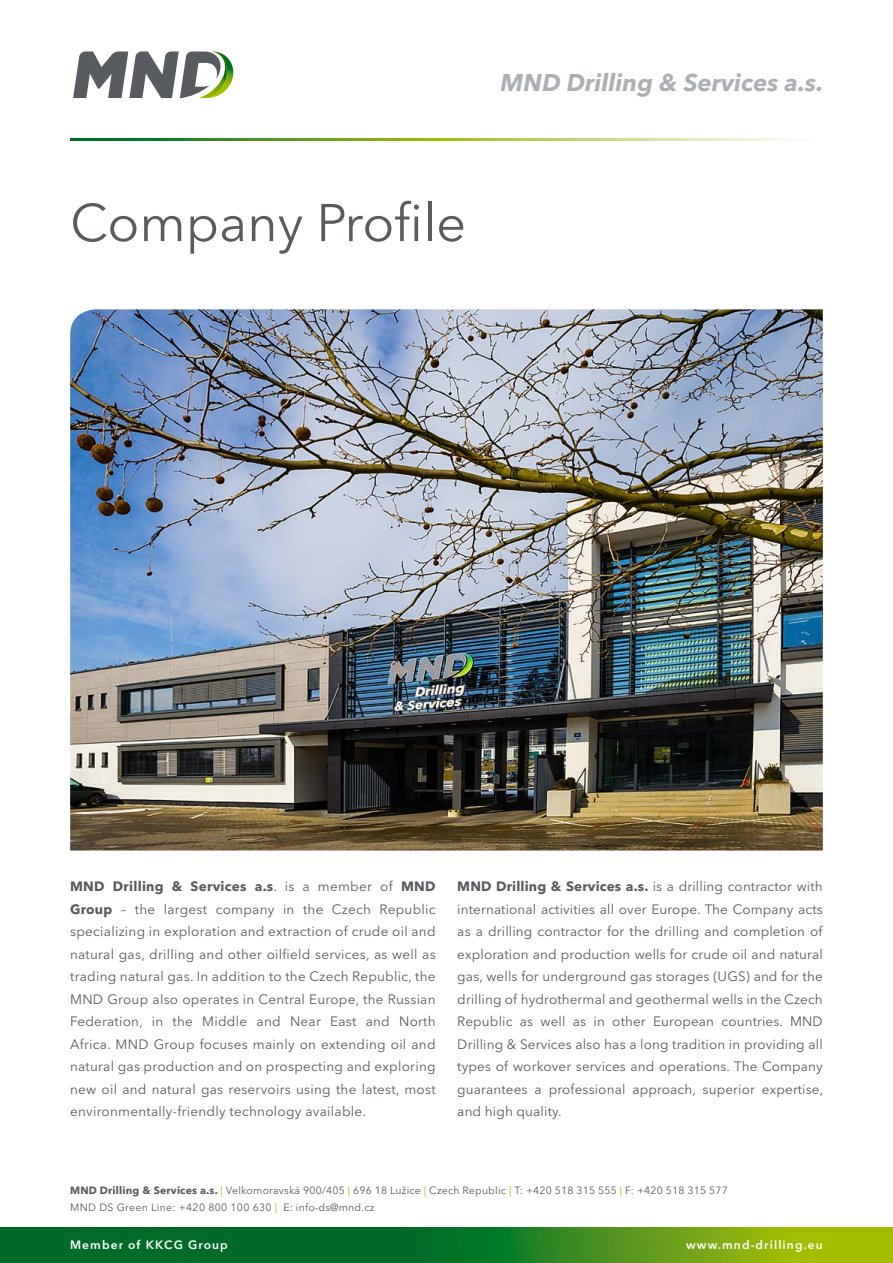
<style>
.page{position:relative;width:893px;height:1263px;background:#fff}
.page>*{position:absolute;margin:0;border:0;box-sizing:border-box;transform-origin:0 0}
.t1{font:52.5px "Avenir Next LT Pro";color:#585b5f}
.t2{font:italic 700 24px "Avenir Next LT Pro";color:#acb0b4}
.t3{font:13.5px/22.5px "Avenir Next LT Pro";letter-spacing:.01em;color:#585b5f;text-align:justify}
.t4{font:600 12px "Avenir Next LT Pro";letter-spacing:.09em;color:#fff}
.t5{font:10.5px/16.5px "Avenir Next LT Pro";letter-spacing:.02em;color:#585b5f}
.s1{font-weight:700}
.s2{color:#a2bd00}
</style>
<div class="page">
<svg style="left:0;top:1227px;width:893px;height:36px;background:#30841e"></svg>
<svg style="left:73px;top:51px;width:161px;height:47px"></svg>
<svg style="left:70px;top:139px;width:727px;height:2px"></svg>
<img style="left:70px;top:309px;width:753px;height:541px">
<h2 class="t2" style="left:500px;top:68px;width:324px">MND Drilling &amp; Services a.s.</h2>
<h1 class="t1" style="left:70px;top:191px;width:398px">Company Profile</h1>
<p class="t3" style="left:70px;top:875px;width:367px"><span class="s1">MND Drilling &amp; Services a.s</span>. is a member of <span class="s1">MND Group</span> – the largest company in the Czech Republic specializing in exploration and extraction of crude oil and natural gas, drilling and other oilfield services, as well as trading natural gas. In addition to the Czech Republic, the MND Group also operates in Central Europe, the Russian Federation, in the Middle and Near East and North Africa. MND Group focuses mainly on extending oil and natural gas production and on prospecting and exploring new oil and natural gas reservoirs using the latest, most environmentally-friendly technology available.</p>
<p class="t3" style="left:457px;top:875px;width:367px"><span class="s1">MND Drilling &amp; Services a.s.</span> is a drilling contractor with international activities all over Europe. The Company acts as a drilling contractor for the drilling and completion of exploration and production wells for crude oil and natural gas, wells for underground gas storages (UGS) and for the drilling of hydrothermal and geothermal wells in the Czech Republic as well as in other European countries. MND Drilling &amp; Services also has a long tradition in providing all types of workover services and operations. The Company guarantees a professional approach, superior expertise, and high quality.</p>
<p class="t5" style="left:70px;top:1182px;width:659px"><span class="s1">MND Drilling &amp; Services a.s.</span> <span class="s2">|</span> Velkomoravská 900/405 <span class="s2">|</span> 696 18 Lužice <span class="s2">|</span> Czech Republic <span class="s2">|</span> T: +420 518 315 555 <span class="s2">|</span> F: +420 518 315 577<br>MND DS Green Line: +420 800 100 630 <span class="s2">|</span> E: info-ds@mnd.cz</p>
<p class="t4" style="left:70px;top:1238px;width:159px">Member of KKCG Group</p>
<p class="t4" style="left:686px;top:1238px;width:138px">www.mnd-drilling.eu</p>
</div>
